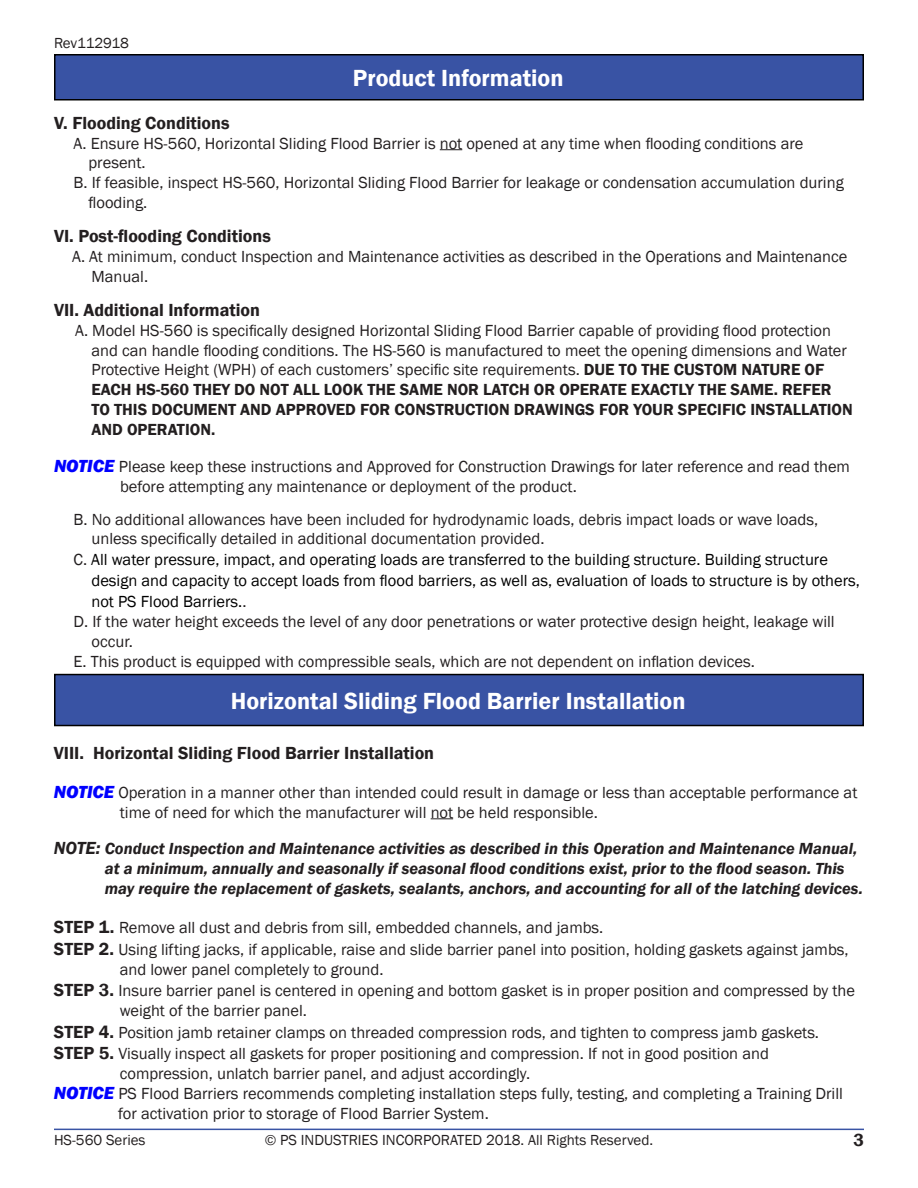
<style>
.page{position:relative;width:918px;height:1188px;background:#fff}
.page>*{position:absolute;margin:0;border:0;box-sizing:border-box;transform-origin:0 0}
.t1{font:600 24px "Franklin Gothic";color:#fff}
.t2{font:600 18px "Franklin Gothic";color:#231f20}
.t3{font:16.5px/19.8px "Franklin Gothic";color:#231f20}
.t4{font:italic 600 16.5px/19.8px "Franklin Gothic";color:#231f20}
.t5{font:16.5px/21px "Franklin Gothic";color:#000}
.t6{font:15px "Franklin Gothic";color:#231f20}
.s1{font-weight:600}
.s2{font-weight:800;font-style:italic;font-size:18px;color:#00f}
.s3{color:#231f20}
.s4{font-size:18px}
.s5{font-weight:600;font-size:18px}
</style>
<div class="page">
<hr style="left:54px;top:1129px;width:810px;height:1px;background:#3954a5">
<div style="left:54px;top:54px;width:810px;height:46px;background:#3953a4;border:2px solid #000"></div>
<svg style="left:440px;top:149px;width:22px;height:1px"></svg>
<svg style="left:431px;top:818px;width:22px;height:1px"></svg>
<div style="left:54px;top:674px;width:810px;height:52px;background:#3953a4;border:2px solid #000"></div>
<p class="t6" style="left:54px;top:34px;width:77px">Rev112918</p>
<p class="t1" style="left:353px;top:63px;width:212px">Product Information</p>
<p class="t2" style="left:54px;top:112px;width:177px">V. Flooding Conditions</p>
<p class="t3" style="left:88px;top:133px;width:716px;text-indent:-15px">A. Ensure HS-560, Horizontal Sliding Flood Barrier is not opened at any time when flooding conditions are present.</p>
<p class="t3" style="left:88px;top:173px;width:757px;text-indent:-15px">B. If feasible, inspect HS-560, Horizontal Sliding Flood Barrier for leakage or condensation accumulation during flooding.</p>
<p class="t2" style="left:54px;top:225px;width:218px">VI. Post-flooding Conditions</p>
<p class="t3" style="left:92px;top:247px;width:757px;text-indent:-20px">A. At minimum, conduct Inspection and Maintenance activities as described in the Operations and Maintenance<br>Manual.</p>
<p class="t2" style="left:54px;top:299px;width:208px">VII. Additional Information</p>
<p class="t3" style="left:92px;top:321px;width:763px;text-indent:-16px">A. Model HS-560 is specifically designed Horizontal Sliding Flood Barrier capable of providing flood protection and can handle flooding conditions. The HS-560 is manufactured to meet the opening dimensions and Water Protective Height (WPH) of each customers’ specific site requirements. <span class="s1">DUE TO THE CUSTOM NATURE OF EACH HS-560 THEY DO NOT ALL LOOK THE SAME NOR LATCH OR OPERATE EXACTLY THE SAME. REFER TO THIS DOCUMENT AND APPROVED FOR CONSTRUCTION DRAWINGS FOR YOUR SPECIFIC INSTALLATION AND OPERATION.</span></p>
<p class="t3" style="left:120px;top:457px;width:732px;text-indent:-66px"><span class="s2">NOTICE</span> Please keep these instructions and Approved for Construction Drawings for later reference and read them before attempting any maintenance or deployment of the product.</p>
<p class="t3" style="left:92px;top:510px;width:728px;text-indent:-18px">B. No additional allowances have been included for hydrodynamic loads, debris impact loads or wave loads, unless specifically detailed in additional documentation provided.</p>
<p class="t5" style="left:74px;top:550px;width:756px"><span class="s3">C.</span> All water pressure, impact, and operating loads are transferred to the building structure. Building structure</p>
<p class="t5" style="left:92px;top:571px;width:770px">design and capacity to accept loads from flood barriers, as well as, evaluation of loads to structure is by others, not PS Flood Barriers.<span class="s3">.</span></p>
<p class="t3" style="left:92px;top:612px;width:745px;text-indent:-18px">D. If the water height exceeds the level of any door penetrations or water protective design height, leakage will occur.</p>
<p class="t3" style="left:74px;top:652px;width:683px">E. This product is equipped with compressible seals, which are not dependent on inflation devices.</p>
<p class="t1" style="left:231px;top:686px;width:456px">Horizontal Sliding Flood Barrier Installation</p>
<p class="t2" style="left:54px;top:742px;width:382px">VIII. Horizontal Sliding Flood Barrier Installation</p>
<p class="t3" style="left:120px;top:783px;width:739px;text-indent:-66px"><span class="s2">NOTICE</span> Operation in a manner other than intended could result in damage or less than acceptable performance at time of need for which the manufacturer will not be held responsible.</p>
<p class="t4" style="left:105px;top:839px;width:760px;text-indent:-51px"><span class="s4">NOTE:</span> Conduct Inspection and Maintenance activities as described in this Operation and Maintenance Manual, at a minimum, annually and seasonally if seasonal flood conditions exist, prior to the flood season. This may require the replacement of gaskets, sealants, anchors, and accounting for all of the latching devices.</p>
<p class="t3" style="left:54px;top:918px;width:551px"><span class="s5">STEP 1.</span> Remove all dust and debris from sill, embedded channels, and jambs.</p>
<p class="t3" style="left:120px;top:940px;width:730px;text-indent:-66px"><span class="s5">STEP 2.</span> Using lifting jacks, if applicable, raise and slide barrier panel into position, holding gaskets against jambs, and lower panel completely to ground.</p>
<p class="t3" style="left:120px;top:981px;width:737px;text-indent:-66px"><span class="s5">STEP 3.</span> Insure barrier panel is centered in opening and bottom gasket is in proper position and compressed by the weight of the barrier panel.</p>
<p class="t3" style="left:54px;top:1023px;width:767px"><span class="s5">STEP 4.</span> Position jamb retainer clamps on threaded compression rods, and tighten to compress jamb gaskets.</p>
<p class="t3" style="left:120px;top:1044px;width:651px;text-indent:-66px"><span class="s5">STEP 5.</span> Visually inspect all gaskets for proper positioning and compression. If not in good position and compression, unlatch barrier panel, and adjust accordingly.</p>
<p class="t3" style="left:118px;top:1084px;width:726px;text-indent:-64px"><span class="s2">NOTICE</span> PS Flood Barriers recommends completing installation steps fully, testing, and completing a Training Drill for activation prior to storage of Flood Barrier System.</p>
<p class="t6" style="left:54px;top:1130px;width:93px">HS-560 Series</p>
<p class="t6" style="left:265px;top:1130px;width:390px">© PS INDUSTRIES INCORPORATED 2018. All Rights Reserved.</p>
<p class="t2" style="left:853px;top:1129px;width:12px">3</p>
</div>
